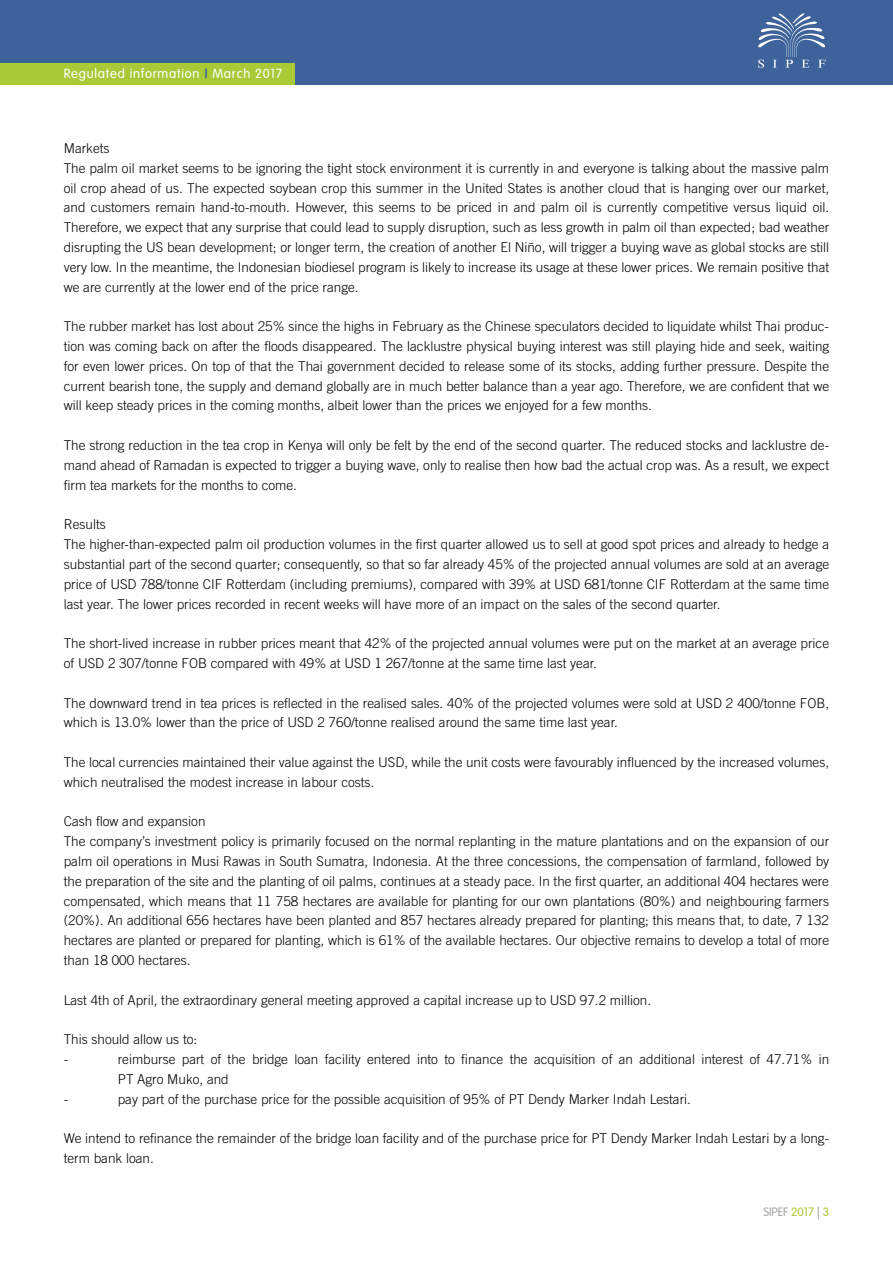
<style>
.page{position:relative;width:893px;height:1263px;background:#fff}
.page>*{position:absolute;margin:0;border:0;box-sizing:border-box;transform-origin:0 0}
.t1{font:300 13.5px/19.8px "Trade Gothic LT Std";color:#000}
.t2{font:300 12.9px "VAG Rounded Std";letter-spacing:.06em;color:#fff}
.t3{font:300 12px "VAG Rounded Std";color:#a4a4a4}
.s1{font-family:"Trade Gothic LT Std";font-weight:700;color:#3d639a}
.s2{color:#a9c937}
</style>
<div class="page">
<div style="left:0;top:0;width:893px;height:85px;background:#3d639a"></div>
<div style="left:0;top:64px;width:295px;height:21px;background:#a9c937"></div>
<svg style="left:758px;top:13px;width:68px;height:55px"></svg>
<p class="t2" style="left:64px;top:66px;width:220px">Regulated information <span class="s1">|</span> March 2017</p>
<p class="t1" style="left:64px;top:138px;width:767px">Markets<br>The palm oil market seems to be ignoring the tight stock environment it is currently in and everyone is talking about the massive palm oil crop ahead of us. The expected soybean crop this summer in the United States is another cloud that is hanging over our market, and customers remain hand-to-mouth. However, this seems to be priced in and palm oil is currently competitive versus liquid oil.<br>Therefore, we expect that any surprise that could lead to supply disruption, such as less growth in palm oil than expected; bad weather disrupting the US bean development; or longer term, the creation of another El Niño, will trigger a buying wave as global stocks are still very low. In the meantime, the Indonesian biodiesel program is likely to increase its usage at these lower prices. We remain positive that we are currently at the lower end of the price range.</p>
<p class="t1" style="left:64px;top:316px;width:767px;text-align:justify">The rubber market has lost about 25% since the highs in February as the Chinese speculators decided to liquidate whilst Thai produc&shy;tion was coming back on after the floods disappeared. The lacklustre physical buying interest was still playing hide and seek, waiting for even lower prices. On top of that the Thai government decided to release some of its stocks, adding further pressure. Despite the current bearish tone, the supply and demand globally are in much better balance than a year ago. Therefore, we are confident that we will keep steady prices in the coming months, albeit lower than the prices we enjoyed for a few months.</p>
<p class="t1" style="left:64px;top:435px;width:767px;text-align:justify">The strong reduction in the tea crop in Kenya will only be felt by the end of the second quarter. The reduced stocks and lacklustre de&shy;mand ahead of Ramadan is expected to trigger a buying wave, only to realise then how bad the actual crop was. As a result, we expect firm tea markets for the months to come.</p>
<p class="t1" style="left:64px;top:514px;width:767px">Results<br>The higher-than-expected palm oil production volumes in the first quarter allowed us to sell at good spot prices and already to hedge a substantial part of the second quarter; consequently, so that so far already 45% of the projected annual volumes are sold at an average price of USD 788/tonne CIF Rotterdam (including premiums), compared with 39% at USD 681/tonne CIF Rotterdam at the same time last year. The lower prices recorded in recent weeks will have more of an impact on the sales of the second quarter.</p>
<p class="t1" style="left:64px;top:633px;width:767px">The short-lived increase in rubber prices meant that 42% of the projected annual volumes were put on the market at an average price of USD 2 307/tonne FOB compared with 49% at USD 1 267/tonne at the same time last year.</p>
<p class="t1" style="left:64px;top:693px;width:767px">The downward trend in tea prices is reflected in the realised sales. 40% of the projected volumes were sold at USD 2 400/tonne FOB, which is 13.0% lower than the price of USD 2 760/tonne realised around the same time last year.</p>
<p class="t1" style="left:64px;top:752px;width:767px">The local currencies maintained their value against the USD, while the unit costs were favourably influenced by the increased volumes, which neutralised the modest increase in labour costs.</p>
<p class="t1" style="left:64px;top:811px;width:767px">Cash flow and expansion<br>The company’s investment policy is primarily focused on the normal replanting in the mature plantations and on the expansion of our palm oil operations in Musi Rawas in South Sumatra, Indonesia. At the three concessions, the compensation of farmland, followed by the preparation of the site and the planting of oil palms, continues at a steady pace. In the first quarter, an additional 404 hectares were compensated, which means that 11 758 hectares are available for planting for our own plantations (80%) and neighbouring farmers (20%). An additional 656 hectares have been planted and 857 hectares already prepared for planting; this means that, to date, 7 132 hectares are planted or prepared for planting, which is 61% of the available hectares. Our objective remains to develop a total of more than 18 000 hectares.</p>
<p class="t1" style="left:64px;top:990px;width:589px">Last 4th of April, the extraordinary general meeting approved a capital increase up to USD 97.2 million.</p>
<p class="t1" style="left:64px;top:1029px;width:135px">This should allow us to: -</p>
<p class="t1" style="left:118px;top:1049px;width:713px">reimburse part of the bridge loan facility entered into to finance the acquisition of an additional interest of 47.71% in<br>PT Agro Muko, and</p>
<p class="t1" style="left:64px;top:1089px;width:6px">-</p>
<p class="t1" style="left:118px;top:1089px;width:575px">pay part of the purchase price for the possible acquisition of 95% of PT Dendy Marker Indah Lestari.</p>
<p class="t1" style="left:64px;top:1128px;width:767px">We intend to refinance the remainder of the bridge loan facility and of the purchase price for PT Dendy Marker Indah Lestari by a long&shy;term bank loan.</p>
<p class="t3" style="left:763px;top:1205px;width:67px">SIPEF <span class="s2">2017</span> | <span class="s2">3</span></p>
</div>
